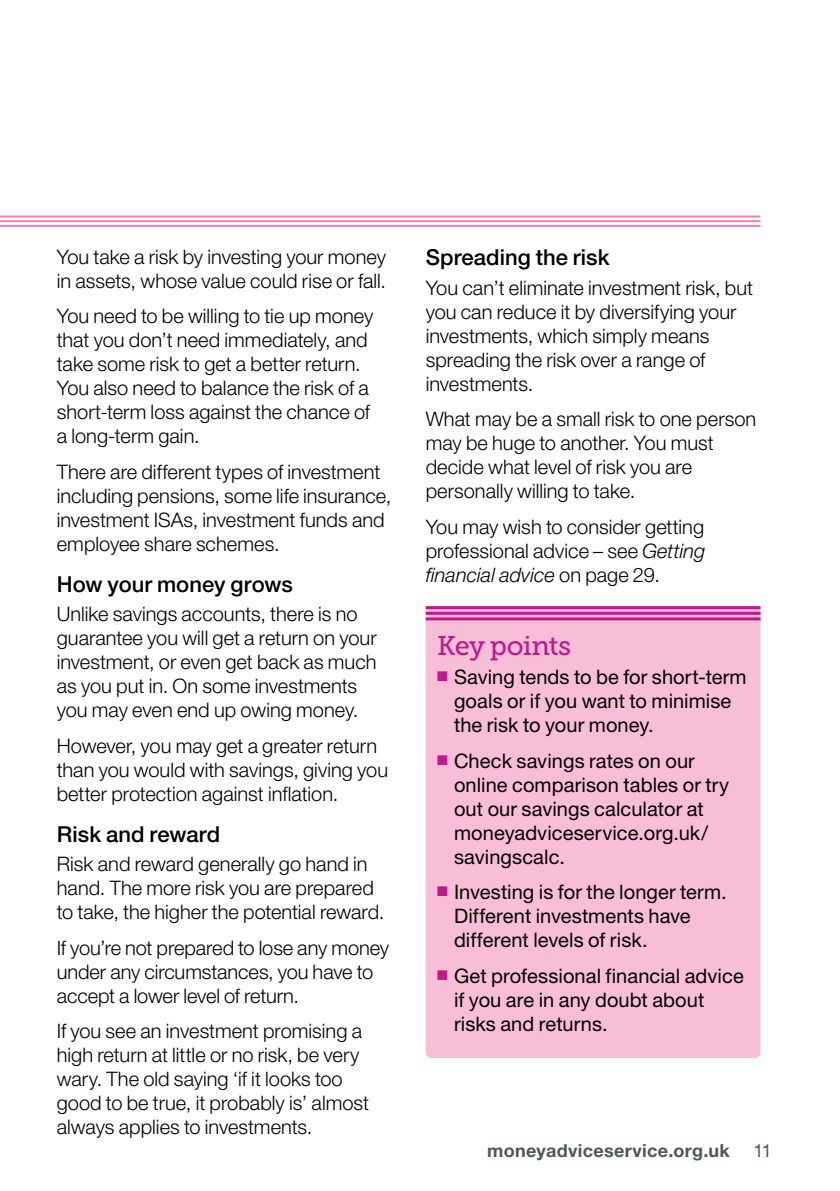
<style>
.page{position:relative;width:840px;height:1191px;background:#fff}
.page>*{position:absolute;margin:0;border:0;box-sizing:border-box;transform-origin:0 0}
.t1{font:27px "Museo Slab 500";letter-spacing:-.02em;color:#bd1a8d}
.t2{font:500 22px "Helvetica Neue LT Std";letter-spacing:.005em;color:#000}
.t3{font:300 20px/24px "Helvetica Neue LT Std";color:#000}
.t4{font:20px/24px "Helvetica Neue LT Std";letter-spacing:.005em;color:#000}
.t5{font:700 18px "Helvetica Neue LT Std";letter-spacing:.02em;color:#4c5b52}
.t6{font:18px "Helvetica Neue LT Std";color:#4c5b52}
.s1{font-style:italic}
.s2{color:#bd1a8d}
</style>
<div class="page">
<div style="left:425px;top:606px;width:335px;height:452px;background:#f8bed7;border-radius:6px"></div>
<hr style="left:425px;top:606px;width:335px;height:3px;background:#bd1a8d">
<hr style="left:425px;top:612px;width:335px;height:3px;background:#bd1a8d">
<hr style="left:425px;top:617px;width:335px;height:3px;background:#bd1a8d">
<hr style="left:0;top:215px;width:760px;height:2px;background:#f281b3">
<hr style="left:0;top:220px;width:760px;height:2px;background:#f281b3">
<hr style="left:0;top:225px;width:760px;height:2px;background:#f281b3">
<p class="t3" style="left:57px;top:244px;width:331px">You take a risk by investing your money in assets, whose value could rise or fall.</p>
<p class="t3" style="left:57px;top:304px;width:318px">You need to be willing to tie up money that you don’t need immediately, and take some risk to get a better return.<br>You also need to balance the risk of a short-term loss against the chance of a long-term gain.</p>
<p class="t3" style="left:57px;top:459px;width:336px">There are different types of investment including pensions, some life insurance, investment ISAs, investment funds and employee share schemes.</p>
<p class="t2" style="left:57px;top:570px;width:237px">How your money grows</p>
<p class="t3" style="left:57px;top:602px;width:321px">Unlike savings accounts, there is no guarantee you will get a return on your investment, or even get back as much as you put in. On some investments you may even end up owing money.</p>
<p class="t3" style="left:57px;top:733px;width:333px">However, you may get a greater return than you would with savings, giving you better protection against inflation.</p>
<p class="t2" style="left:57px;top:820px;width:165px">Risk and reward</p>
<p class="t3" style="left:57px;top:852px;width:329px">Risk and reward generally go hand in hand. The more risk you are prepared to take, the higher the potential reward.</p>
<p class="t3" style="left:57px;top:935px;width:334px">If you’re not prepared to lose any money under any circumstances, you have to accept a lower level of return.</p>
<p class="t3" style="left:57px;top:1018px;width:314px">If you see an investment promising a high return at little or no risk, be very wary. The old saying ‘if it looks too good to be true, it probably is’ almost always applies to investments.</p>
<p class="t2" style="left:425px;top:244px;width:185px">Spreading the risk</p>
<p class="t3" style="left:425px;top:275px;width:329px">You can’t eliminate investment risk, but you can reduce it by diversifying your investments, which simply means spreading the risk over a range of investments.</p>
<p class="t3" style="left:425px;top:407px;width:332px">What may be a small risk to one person may be huge to another. You must decide what level of risk you are personally willing to take.</p>
<p class="t3" style="left:425px;top:514px;width:281px;text-align:justify">You may wish to consider getting professional advice – see <span class="s1">Getting financial advice</span> on page 29.</p>
<h1 class="t1" style="left:437px;top:630px;width:136px">Key points</h1>
<p class="t4" style="left:454px;top:665px;width:294px;text-indent:-17px"><span class="s2">■</span> Saving tends to be for short-term goals or if you want to minimise the risk to your money.</p>
<p class="t4" style="left:454px;top:748px;width:276px;text-indent:-17px"><span class="s2">■</span> Check savings rates on our online comparison tables or try out our savings calculator at moneyadviceservice.org.uk/ savingscalc.</p>
<p class="t4" style="left:454px;top:879px;width:274px;text-indent:-17px"><span class="s2">■</span> Investing is for the longer term.<br>Different investments have different levels of risk.</p>
<p class="t4" style="left:454px;top:963px;width:291px;text-indent:-17px"><span class="s2">■</span> Get professional financial advice if you are in any doubt about risks and returns.</p>
<p class="t5" style="left:487px;top:1139px;width:244px">moneyadviceservice.org.uk</p>
<p class="t6" style="left:753px;top:1139px;width:20px">11</p>
</div>
